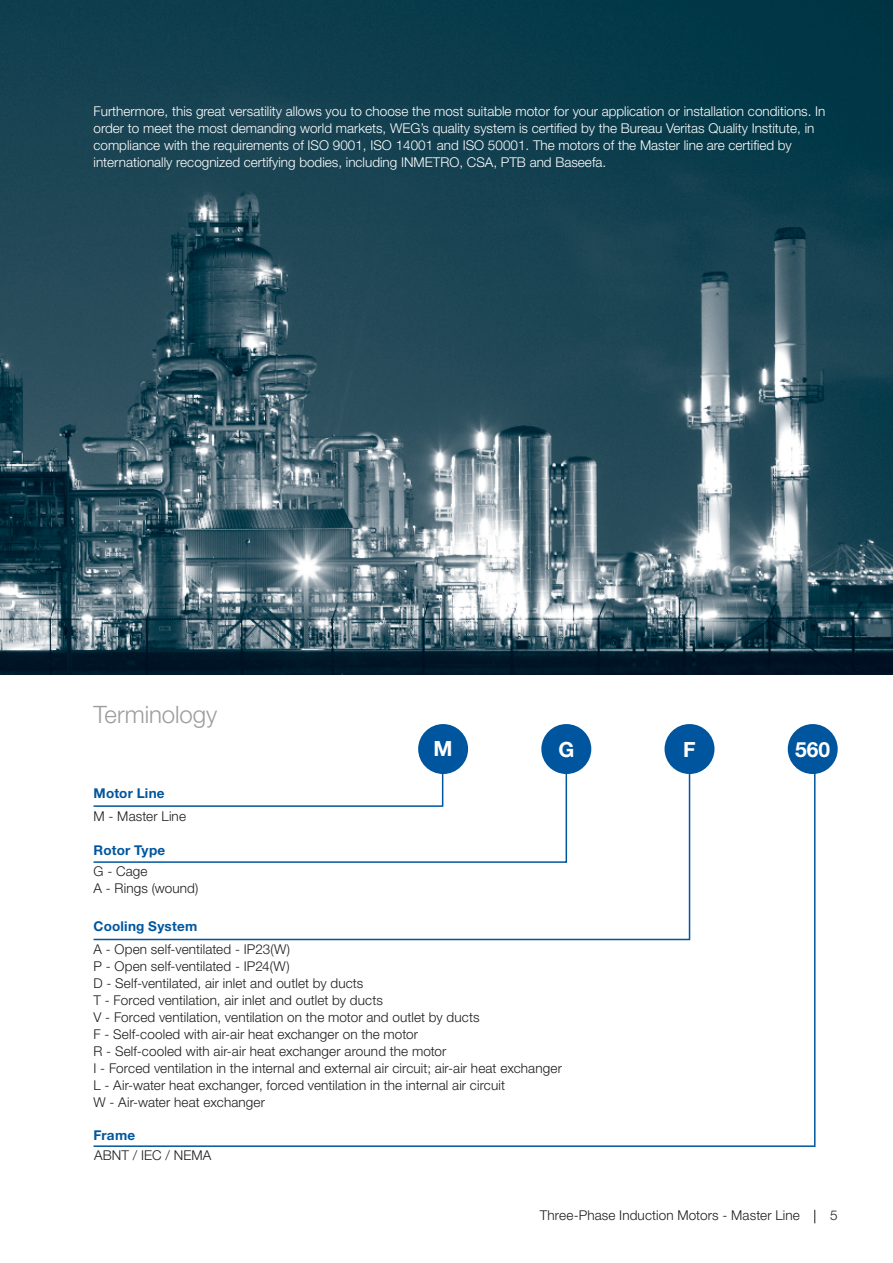
<style>
.page{position:relative;width:893px;height:1263px;background:#fff}
.page>*{position:absolute;margin:0;border:0;box-sizing:border-box;transform-origin:0 0}
.t1{font:300 24px "Helvetica Neue LT Pro";letter-spacing:-.005em;color:#9d9d9d}
.t2{font:700 21px "Helvetica Neue LT Pro";color:#fff}
.t3{font:300 13.5px/17px "Helvetica Neue LT Pro";letter-spacing:.01em;color:#1d1d1b}
.t4{font:300 13.5px/17px "Helvetica Neue LT Pro";color:#fff}
.t5{font:700 13.5px "Helvetica Neue LT Pro";letter-spacing:.015em;color:#00569e}
</style>
<div class="page">
<svg style="left:814px;top:1210px;width:1px;height:13px"></svg>
<img style="left:0;top:0;width:893px;height:674px">
<svg style="left:93px;top:747px;width:723px;height:400px"></svg>
<div style="left:418px;top:724px;width:50px;height:50px;background:#00569e;border-radius:50%"></div>
<div style="left:541px;top:724px;width:50px;height:50px;background:#00569e;border-radius:50%"></div>
<div style="left:664px;top:724px;width:50px;height:50px;background:#00569e;border-radius:50%"></div>
<div style="left:788px;top:724px;width:50px;height:50px;background:#00569e;border-radius:50%"></div>
<p class="t4" style="left:94px;top:102px;width:733px">Furthermore, this great versatility allows you to choose the most suitable motor for your application or installation conditions. In order to meet the most demanding world markets, WEG’s quality system is certified by the Bureau Veritas Quality Institute, in compliance with the requirements of ISO 9001, ISO 14001 and ISO 50001. The motors of the Master line are certified by internationally recognized certifying bodies, including INMETRO, CSA, PTB and Baseefa.</p>
<h1 class="t1" style="left:94px;top:700px;width:125px">Terminology</h1>
<h2 class="t2" style="left:434px;top:735px;width:21px">M</h2>
<h2 class="t2" style="left:558px;top:736px;width:17px">G</h2>
<h2 class="t2" style="left:683px;top:736px;width:14px">F</h2>
<h2 class="t2" style="left:795px;top:736px;width:37px">560</h2>
<p class="t5" style="left:94px;top:785px;width:73px">Motor Line</p>
<p class="t3" style="left:94px;top:807px;width:94px">M - Master Line</p>
<p class="t5" style="left:94px;top:841px;width:73px">Rotor Type</p>
<p class="t3" style="left:94px;top:863px;width:106px">G - Cage<br>A - Rings (wound)</p>
<p class="t5" style="left:94px;top:917px;width:105px">Cooling System</p>
<p class="t3" style="left:94px;top:940px;width:470px">A - Open self-ventilated - IP23(W)<br>P - Open self-ventilated - IP24(W)<br>D - Self-ventilated, air inlet and outlet by ducts<br>T - Forced ventilation, air inlet and outlet by ducts<br>V - Forced ventilation, ventilation on the motor and outlet by ducts<br>F - Self-cooled with air-air heat exchanger on the motor<br>R - Self-cooled with air-air heat exchanger around the motor<br>I - Forced ventilation in the internal and external air circuit; air-air heat exchanger L - Air-water heat exchanger, forced ventilation in the internal air circuit<br>W - Air-water heat exchanger</p>
<p class="t5" style="left:94px;top:1126px;width:43px">Frame</p>
<p class="t3" style="left:94px;top:1146px;width:119px">ABNT / IEC / NEMA</p>
<p class="t3" style="left:540px;top:1207px;width:262px">Three-Phase Induction Motors - Master Line</p>
<p class="t3" style="left:830px;top:1207px;width:9px">5</p>
</div>
